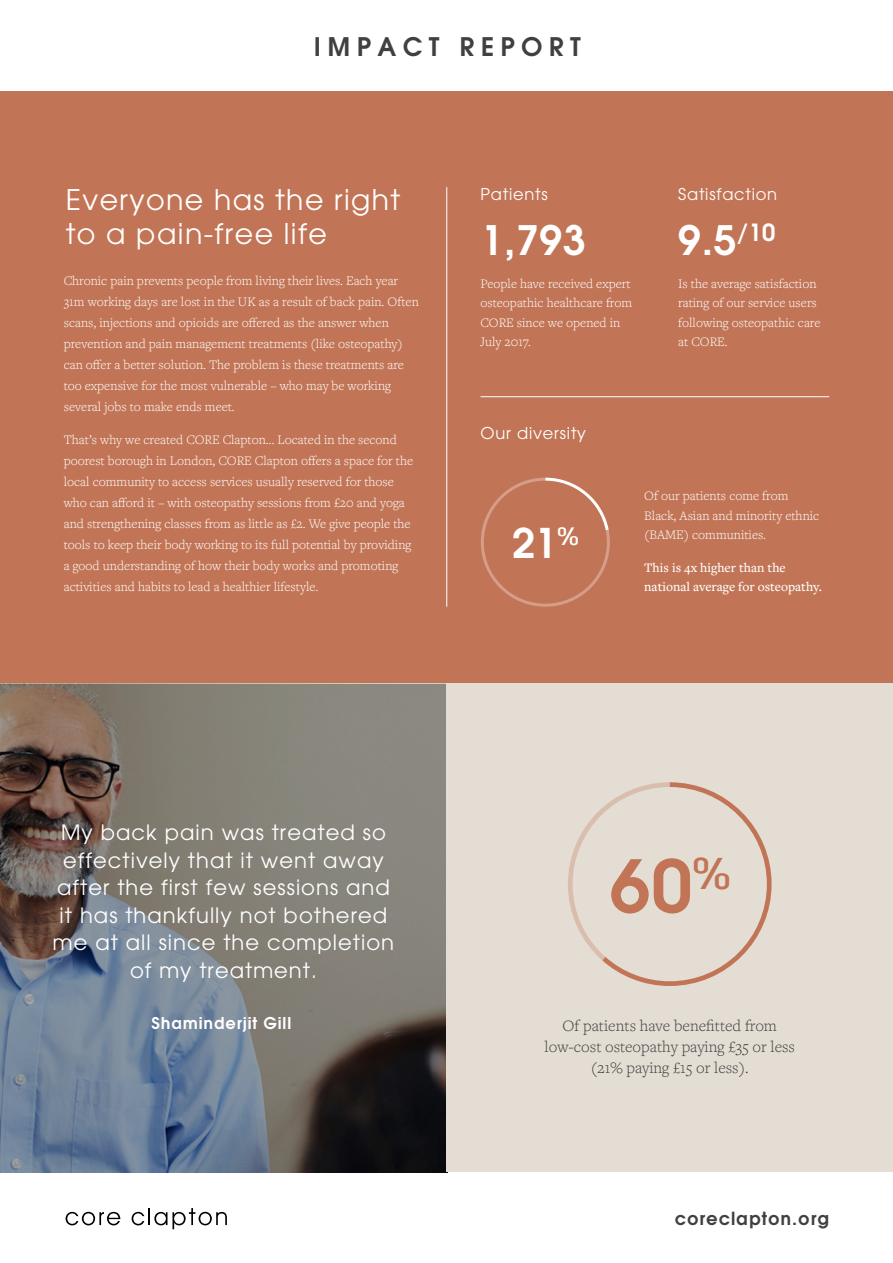
<style>
.page{position:relative;width:893px;height:1263px;background:#fff}
.page>*{position:absolute;margin:0;border:0;box-sizing:border-box;transform-origin:0 0}
.t1{font:600 72.3px "Avant Garde";color:#c27556}
.t2{font:600 40.8px "Avant Garde";color:#fff}
.t3{font:600 40.5px "Avant Garde";color:#fff}
.t4{font:28.35px/34px "Avant Garde";letter-spacing:.05em;color:#fff}
.t5{font:600 25.5px "Avant Garde";letter-spacing:.25em;color:#404042}
.t6{font:21px/27.6px "Avant Garde";letter-spacing:.05em;color:#fff;text-align:center}
.t7{font:600 18px "Avant Garde";letter-spacing:.05em;color:#404042}
.t8{font:300 16.5px/21px "Freight Text Pro";color:#404042;text-align:center}
.t9{font:16.2px "Avant Garde";letter-spacing:.05em;color:#fff}
.t10{font:600 16.2px "Avant Garde";letter-spacing:.05em;color:#fff}
.t11{font:300 13.5px/21px "Freight Text Pro";color:#fff}
.t12{font:500 13.5px/19.5px "Freight Text Pro";color:#fff}
</style>
<div class="page">
<svg style="left:0;top:684px;width:446px;height:488px;background:#717272"></svg>
<div style="left:446px;top:682px;width:447px;height:490px;background:#e4ddd3"></div>
<div style="left:0;top:91px;width:893px;height:591px;background:#c27556"></div>
<svg style="left:66px;top:1212px;width:54px;height:13px"></svg>
<svg style="left:132px;top:1208px;width:95px;height:21px"></svg>
<hr style="left:446px;top:187px;width:1px;height:420px;background:#fff">
<hr style="left:481px;top:396px;width:348px;height:1px;background:#fff">
<svg style="left:568px;top:782px;width:204px;height:204px"></svg>
<svg style="left:481px;top:477px;width:129px;height:130px"></svg>
<h3 class="t5" style="left:314px;top:30px;width:268px">IMPACT REPORT</h3>
<h3 class="t4" style="left:66px;top:182px;width:336px">Everyone has the right to a pain-free life</h3>
<p class="t11" style="left:64px;top:269px;width:357px">Chronic pain prevents people from living their lives. Each year 31m working days are lost in the UK as a result of back pain. Often scans, injections and opioids are offered as the answer when prevention and pain management treatments (like osteopathy) can offer a better solution. The problem is these treatments are too expensive for the most vulnerable – who may be working several jobs to make ends meet.</p>
<p class="t11" style="left:64px;top:429px;width:351px">That’s why we created CORE Clapton… Located in the second poorest borough in London, CORE Clapton offers a space for the local community to access services usually reserved for those who can afford it – with osteopathy sessions from £20 and yoga and strengthening classes from as little as £2. We give people the tools to keep their body working to its full potential by providing a good understanding of how their body works and promoting activities and habits to lead a healthier lifestyle.</p>
<p class="t9" style="left:481px;top:184px;width:69px">Patients</p>
<p class="t9" style="left:678px;top:184px;width:100px">Satisfaction</p>
<h3 class="t3" style="left:481px;top:213px;width:107px">1,793</h3>
<h3 class="t3" style="left:678px;top:213px;width:99px">9.5<sup>/10</sup></h3>
<p class="t11" style="left:481px;top:273px;width:153px;line-height:19.5px">People have received expert osteopathic healthcare from<br>CORE since we opened in<br>July 2017.</p>
<p class="t11" style="left:678px;top:273px;width:144px;line-height:19.5px">Is the average satisfaction rating of our service users following osteopathic care at CORE.</p>
<p class="t9" style="left:481px;top:422px;width:107px">Our diversity</p>
<h2 class="t2" style="left:512px;top:517px;width:68px">21<sup>%</sup></h2>
<p class="t11" style="left:644px;top:486px;width:176px;line-height:19.5px">Of our patients come from<br>Black, Asian and minority ethnic (BAME) communities.</p>
<p class="t12" style="left:644px;top:557px;width:179px">This is 4x higher than the national average for osteopathy.</p>
<h3 class="t6" style="left:53px;top:818px;width:343px">My back pain was treated so effectively that it went away after the first few sessions and it has thankfully not bothered me at all since the completion of my treatment.</h3>
<p class="t10" style="left:152px;top:1013px;width:141px">Shaminderjit Gill</p>
<h1 class="t1" style="left:610px;top:839px;width:122px">60<sup>%</sup></h1>
<p class="t8" style="left:544px;top:1014px;width:252px">Of patients have benefitted from low-cost osteopathy paying £35 or less (21% paying £15 or less).</p>
<h3 class="t7" style="left:675px;top:1206px;width:156px">coreclapton.org</h3>
</div>
